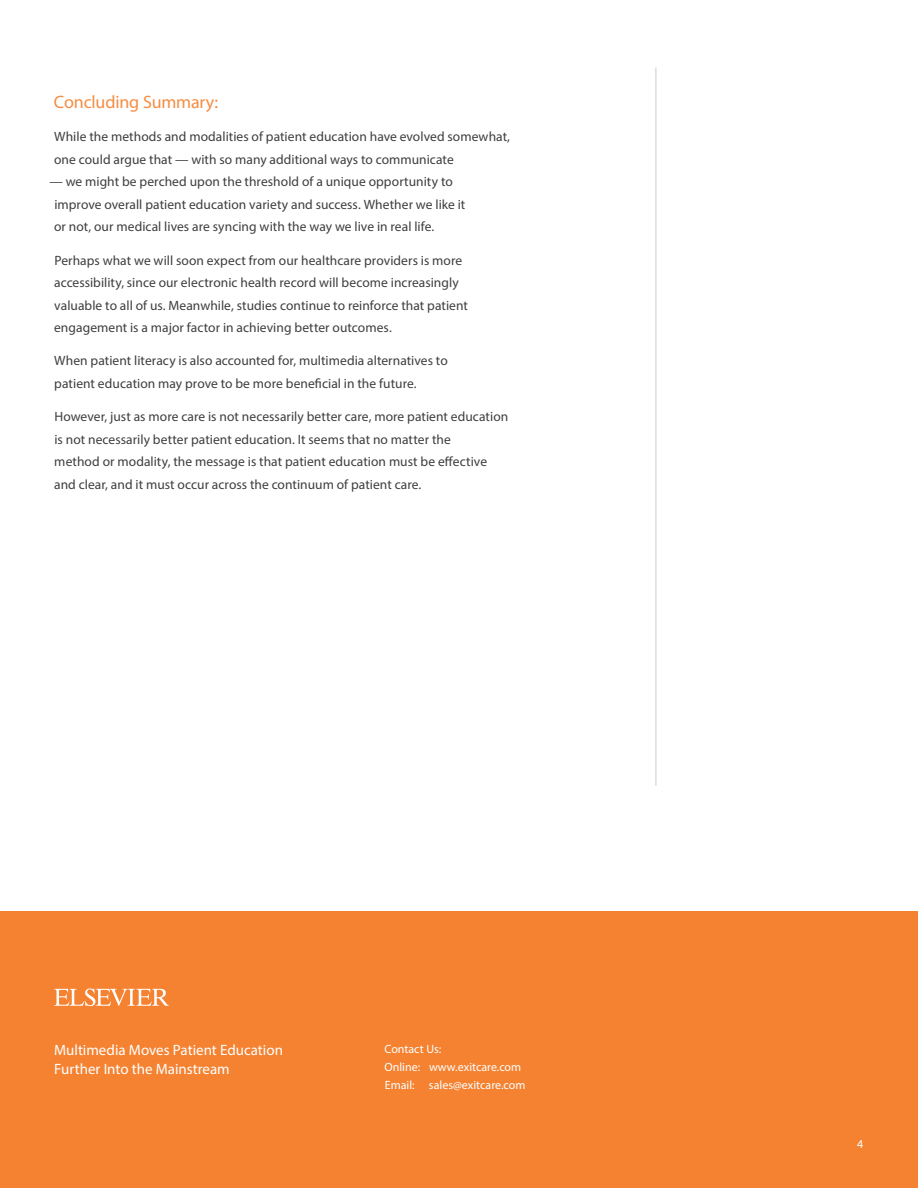
<style>
.page{position:relative;width:918px;height:1188px;background:#fff}
.page>*{position:absolute;margin:0;border:0;box-sizing:border-box;transform-origin:0 0}
.Body_Copy{font:18px "Myriad Pro";letter-spacing:-.01em;color:#f68d43}
.t1{font:15px/19.5px "Myriad Pro";color:#fff}
.Body_Copy-2{font:13.5px/22.5px "Myriad Pro";letter-spacing:.005em;color:#3e3e3f}
.t2{font:12px "Myriad Pro";color:#fff}
</style>
<div class="page">
<div style="left:0;top:911px;width:918px;height:277px;background:#f48231"></div>
<hr style="left:655px;top:68px;width:2px;height:718px;background:#dcdddf">
<svg style="left:54px;top:988px;width:115px;height:18px"></svg>
<p class="Body_Copy" style="left:54px;top:91px;width:166px">Concluding Summary:</p>
<p class="Body_Copy-2" style="left:54px;top:125px;width:457px">While the methods and modalities of patient education have evolved somewhat, one could argue that — with so many additional ways to communicate</p>
<p class="Body_Copy-2" style="left:54px;top:170px;width:413px;text-indent:-5px">— we might be perched upon the threshold of a unique opportunity to improve overall patient education variety and success. Whether we like it or not, our medical lives are syncing with the way we live in real life.</p>
<p class="Body_Copy-2" style="left:54px;top:249px;width:415px">Perhaps what we will soon expect from our healthcare providers is more accessibility, since our electronic health record will become increasingly valuable to all of us. Meanwhile, studies continue to reinforce that patient engagement is a major factor in achieving better outcomes.</p>
<p class="Body_Copy-2" style="left:54px;top:349px;width:395px">When patient literacy is also accounted for, multimedia alternatives to patient education may prove to be more beneficial in the future.</p>
<p class="Body_Copy-2" style="left:54px;top:405px;width:456px">However, just as more care is not necessarily better care, more patient education is not necessarily better patient education. It seems that no matter the<br>method or modality, the message is that patient education must be effective and clear, and it must occur across the continuum of patient care.</p>
<p class="t1" style="left:54px;top:1040px;width:230px">Multimedia Moves Patient Education<br>Further Into the Mainstream</p>
<p class="t2" style="left:385px;top:1042px;width:58px">Contact Us:</p>
<p class="t2" style="left:385px;top:1060px;width:138px">Online: www.exitcare.com</p>
<p class="t2" style="left:385px;top:1078px;width:142px">Email: sales@exitcare.com</p>
<p class="t2" style="left:857px;top:1137px;width:8px">4</p>
</div>
